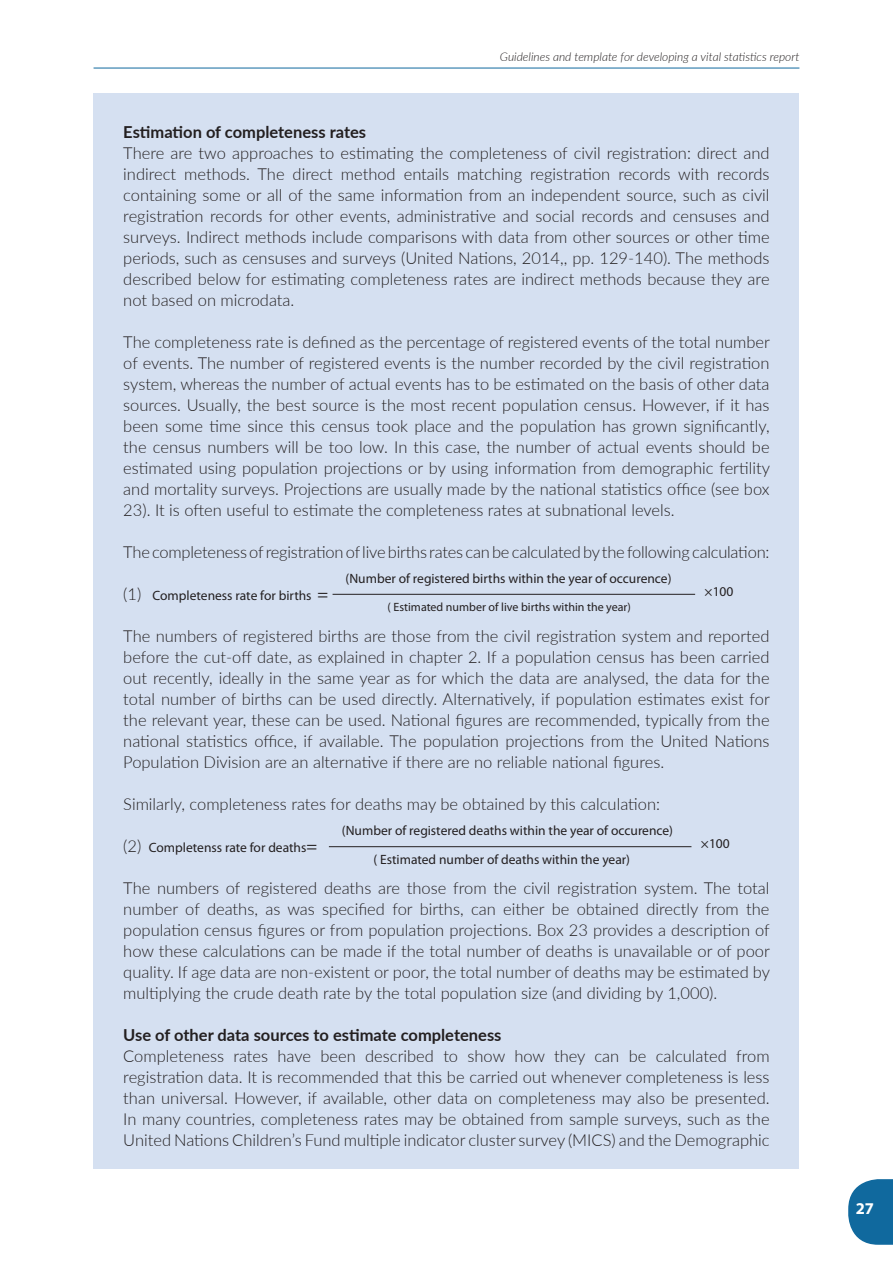
<style>
.page{position:relative;width:893px;height:1263px;background:#fff}
.page>*{position:absolute;margin:0;border:0;box-sizing:border-box;transform-origin:0 0}
.t1{font:300 16.5px/21px "Lato";color:#231f20;text-align:justify}
.t2{font:700 16.5px "Lato";color:#231f20}
.t3{font:700 16.5px "Myriad Pro";color:#fff}
.t4{font:13.5px "Myriad Pro";color:#231f20}
.t5{font:italic 300 12px "Lato";color:#231f20}
.t6{font:12px "Myriad Pro";color:#231f20}
.s1{font-family:"Lato";font-weight:300;font-size:16.5px}
.s2{font-size:18px}
</style>
<div class="page">
<svg style="left:848px;top:1179px;width:45px;height:66px;background:#2f7daa"></svg>
<hr style="left:94px;top:68px;width:705px;height:1px;background:#10699e">
<div style="left:94px;top:94px;width:705px;height:1075px;background:#d5e0f1"></div>
<hr style="left:333px;top:594px;width:362px;height:1px;background:#231f20">
<hr style="left:329px;top:846px;width:362px;height:1px;background:#231f20">
<p class="t5" style="left:500px;top:48px;width:301px">Guidelines and template for developing a vital statistics report</p>
<p class="t2" style="left:123px;top:120px;width:244px">Estimation of completeness rates</p>
<p class="t1" style="left:123px;top:142px;width:648px">There are two approaches to estimating the completeness of civil registration: direct and indirect methods. The direct method entails matching registration records with records containing some or all of the same information from an independent source, such as civil registration records for other events, administrative and social records and censuses and surveys. Indirect methods include comparisons with data from other sources or other time periods, such as censuses and surveys (United Nations, 2014,, pp. 129-140). The methods described below for estimating completeness rates are indirect methods because they are not based on microdata.</p>
<p class="t1" style="left:123px;top:331px;width:648px">The completeness rate is defined as the percentage of registered events of the total number of events. The number of registered events is the number recorded by the civil registration system, whereas the number of actual events has to be estimated on the basis of other data sources. Usually, the best source is the most recent population census. However, if it has been some time since this census took place and the population has grown significantly, the census numbers will be too low. In this case, the number of actual events should be estimated using population projections or by using information from demographic fertility and mortality surveys. Projections are usually made by the national statistics office (see box 23). It is often useful to estimate the completeness rates at subnational levels.</p>
<p class="t1" style="left:123px;top:541px;width:648px">The completeness of registration of live births rates can be calculated by the following calculation:</p>
<p class="t4" style="left:123px;top:588px;width:206px"><span class="s1">(1)</span> Completeness rate for births <span class="s2">=</span></p>
<p class="t6" style="left:388px;top:600px;width:245px">( Estimated number of live births within the year)</p>
<p class="t4" style="left:346px;top:571px;width:327px">(Number of registered births within the year of occurence)</p>
<p class="t4" style="left:705px;top:584px;width:30px">×100</p>
<p class="t1" style="left:123px;top:625px;width:648px">The numbers of registered births are those from the civil registration system and reported before the cut-off date, as explained in chapter 2. If a population census has been carried out recently, ideally in the same year as for which the data are analysed, the data for the total number of births can be used directly. Alternatively, if population estimates exist for the relevant year, these can be used. National figures are recommended, typically from the national statistics office, if available. The population projections from the United Nations Population Division are an alternative if there are no reliable national figures.</p>
<p class="t1" style="left:123px;top:793px;width:538px">Similarly, completeness rates for deaths may be obtained by this calculation:</p>
<p class="t4" style="left:123px;top:840px;width:195px"><span class="s1">(2)</span> Completenss rate for deaths<span class="s2">=</span></p>
<p class="t4" style="left:373px;top:852px;width:258px">( Estimated number of deaths within the year)</p>
<p class="t4" style="left:342px;top:823px;width:333px">(Number of registered deaths within the year of occurence)</p>
<p class="t4" style="left:701px;top:836px;width:30px">×100</p>
<p class="t1" style="left:123px;top:877px;width:648px">The numbers of registered deaths are those from the civil registration system. The total number of deaths, as was specified for births, can either be obtained directly from the population census figures or from population projections. Box 23 provides a description of how these calculations can be made if the total number of deaths is unavailable or of poor quality. If age data are non-existent or poor, the total number of deaths may be estimated by multiplying the crude death rate by the total population size (and dividing by 1,000).</p>
<p class="t2" style="left:123px;top:1023px;width:380px">Use of other data sources to estimate completeness</p>
<p class="t1" style="left:123px;top:1045px;width:648px">Completeness rates have been described to show how they can be calculated from registration data. It is recommended that this be carried out whenever completeness is less than universal. However, if available, other data on completeness may also be presented.<br>In many countries, completeness rates may be obtained from sample surveys, such as the United Nations Children’s Fund multiple indicator cluster survey (MICS) and the Demographic</p>
<p class="t3" style="left:856px;top:1199px;width:20px">27</p>
</div>
